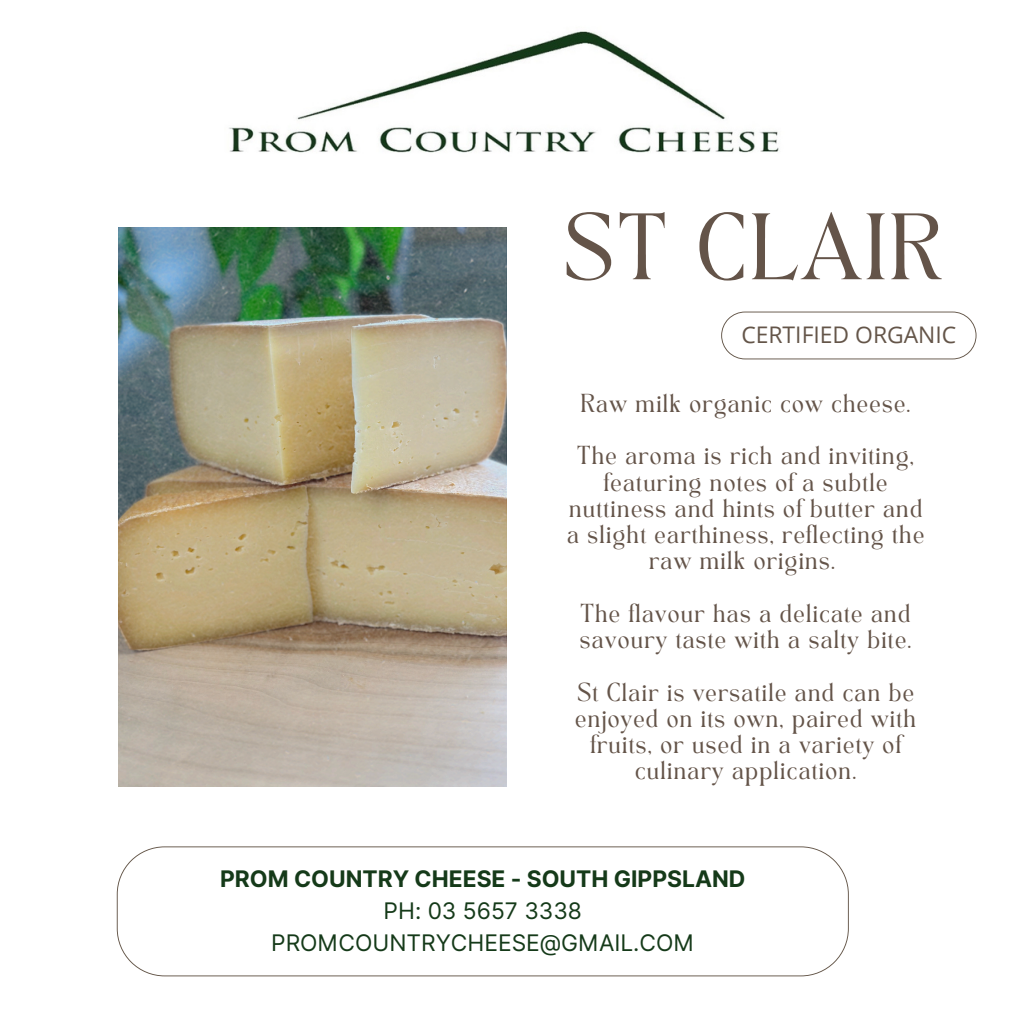
<style>
.page{position:relative;width:1013px;height:1013px;background:#fff}
.page>*{position:absolute;margin:0;border:0;box-sizing:border-box;transform-origin:0 0}
.t1{font:65.75px "TAN Angleton";color:#645449}
.t2{font:22.88px/31.9px "Inter";color:#153a19;text-align:center}
.t3{font:22.88px "Open Sans";color:#645549}
.t4{font:18.12px/26.2px "TAN Angleton";color:#645449;text-align:center}
.s1{font-weight:700}
</style>
<div class="page">
<img style="left:118px;top:227px;width:388px;height:559px">
<svg style="left:721px;top:311px;width:255px;height:48px"></svg>
<svg style="left:117px;top:846px;width:731px;height:130px"></svg>
<img style="left:229px;top:31px;width:550px;height:122px">
<p class="t1" style="left:561px;top:212px;width:384px">ST CLAIR</p>
<h2 class="t3" style="left:741px;top:318px;width:216px">CERTIFIED ORGANIC</h2>
<p class="t4" style="left:580px;top:393px;width:332px">Raw milk organic cow cheese.</p>
<p class="t4" style="left:566px;top:445px;width:360px">The aroma is rich and inviting, featuring notes of a subtle nuttiness and hints of butter and a slight earthiness, reflecting the raw milk origins.</p>
<p class="t4" style="left:579px;top:603px;width:334px;text-align:left">The flavour has a delicate and savoury taste with a salty bite.</p>
<p class="t4" style="left:574px;top:681px;width:343px">St Clair is versatile and can be enjoyed on its own, paired with fruits, or used in a variety of culinary application.</p>
<p class="t2" style="left:220px;top:862px;width:527px"><span class="s1">PROM COUNTRY CHEESE - SOUTH GIPPSLAND<br></span>PH: 03 5657 3338<br>PROMCOUNTRYCHEESE@GMAIL.COM</p>
</div>
